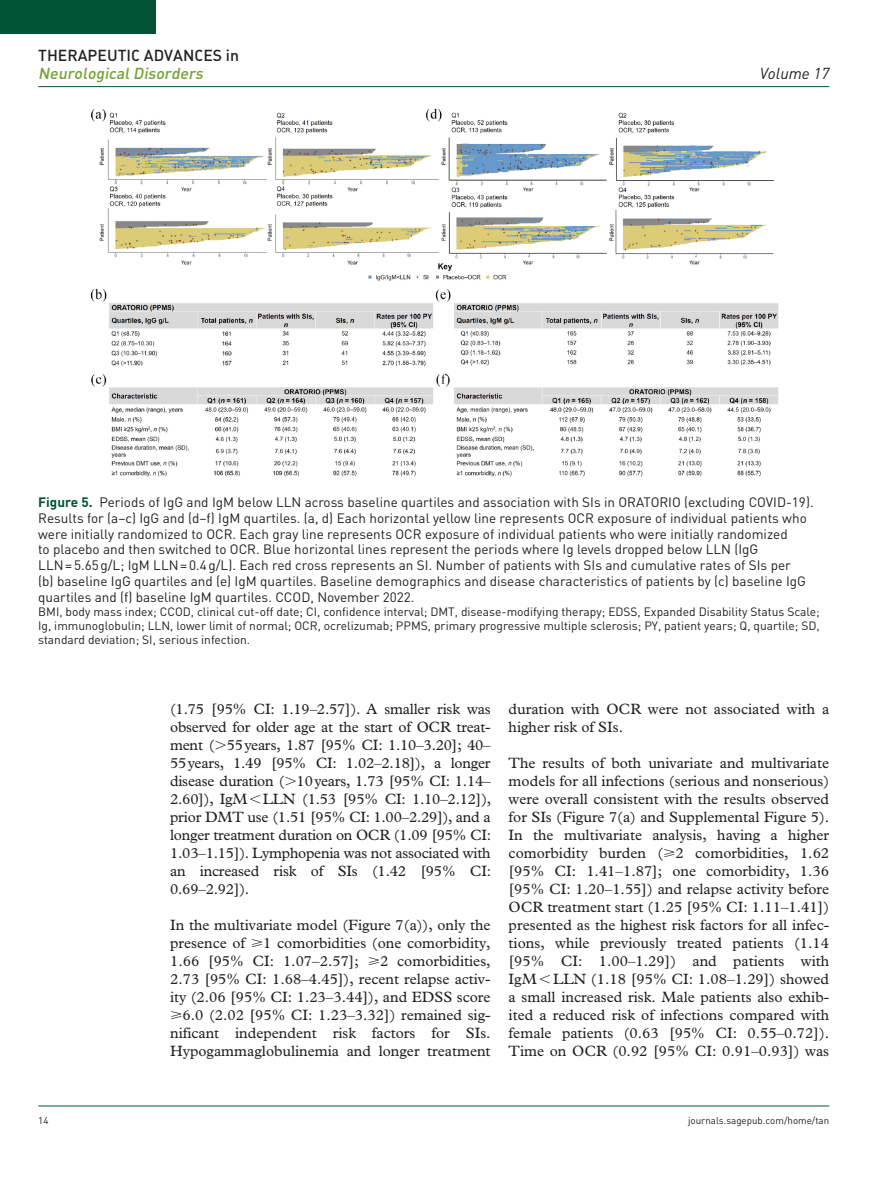
<style>
.page{position:relative;width:893px;height:1191px;background:#fff}
.page>*{position:absolute;margin:0;border:0;box-sizing:border-box;transform-origin:0 0}
.t1{font:15.75px "DIN Medium Alternate";color:#231f20}
.t2{font:italic 15.75px "DIN Medium Alternate";color:#71a332}
.t3{font:italic 15.75px "DIN";color:#231f20}
.t4{font:15px/18px "Plantin Std";color:#231f20;text-align:justify}
.t5{font:13.5px/15.8px "DIN";color:#231f20}
.t6{font:12px/14.2px "DIN";color:#231f20;text-align:justify}
.t7{font:9.75px "DIN";color:#231f20}
.s1{font-weight:700;color:#015436}
</style>
<div class="page">
<hr style="left:38px;top:86px;width:791px;height:1px;background:#015436">
<hr style="left:38px;top:1105px;width:791px;height:1px;background:#015436">
<div style="left:0;top:0;width:155px;height:34px;background:#015436"></div>
<img style="left:90px;top:108px;width:689px;height:369px">
<p class="t1" style="left:38px;top:45px;width:202px">THERAPEUTIC ADVANCES IN</p>
<p class="t2" style="left:38px;top:63px;width:169px">NeurologicalDisorders</p>
<p class="t3" style="left:760px;top:63px;width:71px">Volume 17</p>
<p class="t5" style="left:38px;top:494px;width:777px"><span class="s1">Figure 5.</span> Periods of IgG and IgM below LLN across baseline quartiles and association with SIs in ORATORIO (excluding COVID-19).<br>Results for (a–c) IgG and (d–f) IgM quartiles. (a, d) Each horizontal yellow line represents OCR exposure of individual patients who were initially randomized to OCR. Each gray line represents OCR exposure of individual patients who were initially randomized<br>to placebo and then switched to OCR. Blue horizontal lines represent the periods where Ig levels dropped below LLN (IgG LLN=5.65g/L; IgM LLN=0.4g/L). Each red cross represents an SI. Number of patients with SIs and cumulative rates of SIs per<br>(b) baseline IgG quartiles and (e) IgM quartiles. Baseline demographics and disease characteristics of patients by (c) baseline IgG quartiles and (f) baseline IgM quartiles. CCOD, November 2022.</p>
<p class="t6" style="left:38px;top:604px;width:783px">BMI, body mass index; CCOD, clinical cut-off date; CI, confidence interval; DMT, disease-modifying therapy; EDSS, Expanded Disability Status Scale; Ig, immunoglobulin; LLN, lower limit of normal; OCR, ocrelizumab; PPMS, primary progressive multiple sclerosis; PY, patient years; Q, quartile; SD, standard deviation; SI, serious infection.</p>
<p class="t4" style="left:170px;top:700px;width:323px">(1.75 [95% CI: 1.19–2.57]). A smaller risk was observed for older age at the start of OCR treat&shy;ment ( 55years, 1.87 [95% CI: 1.10–3.20]; 40– 55years, 1.49 [95% CI: 1.02–2.18]), a longer disease duration ( 10years, 1.73 [95% CI: 1.14– 2.60]), IgM LLN (1.53 [95% CI: 1.10–2.12]), prior DMT use (1.51 [95% CI: 1.00–2.29]), and a longer treatment duration on OCR (1.09 [95% CI:<br>1.03–1.15]). Lymphopenia was not associated with an increased risk of SIs (1.42 [95% CI:<br>0.69–2.92]).</p>
<p class="t4" style="left:170px;top:916px;width:322px">In the multivariate model (Figure 7(a)), only the presence of ⩾1 comorbidities (one comorbidity, 1.66 [95% CI: 1.07–2.57]; ⩾2 comorbidities, 2.73 [95% CI: 1.68–4.45]), recent relapse activ&shy;ity (2.06 [95% CI: 1.23–3.44]), and EDSS score ⩾6.0 (2.02 [95% CI: 1.23–3.32]) remained sig&shy;nificant independent risk factors for SIs.<br>Hypogammaglobulinemia and longer treatment</p>
<p class="t4" style="left:509px;top:700px;width:322px">duration with OCR were not associated with a higher risk of SIs.</p>
<p class="t4" style="left:509px;top:754px;width:322px">The results of both univariate and multivariate models for all infections (serious and nonserious) were overall consistent with the results observed for SIs (Figure 7(a) and Supplemental Figure 5).<br>In the multivariate analysis, having a higher comorbidity burden (⩾2 comorbidities, 1.62 [95% CI: 1.41–1.87]; one comorbidity, 1.36 [95% CI: 1.20–1.55]) and relapse activity before OCR treatment start (1.25 [95% CI: 1.11–1.41]) presented as the highest risk factors for all infec&shy;tions, while previously treated patients (1.14 [95% CI: 1.00–1.29]) and patients with IgM LLN (1.18 [95% CI: 1.08–1.29]) showed a small increased risk. Male patients also exhib&shy;ited a reduced risk of infections compared with female patients (0.63 [95% CI: 0.55–0.72]).<br>Time on OCR (0.92 [95% CI: 0.91–0.93]) was</p>
<p class="t7" style="left:38px;top:1114px;width:12px">14</p>
<p class="t7" style="left:688px;top:1114px;width:143px">journals.sagepub.com/home/tan</p>
</div>
